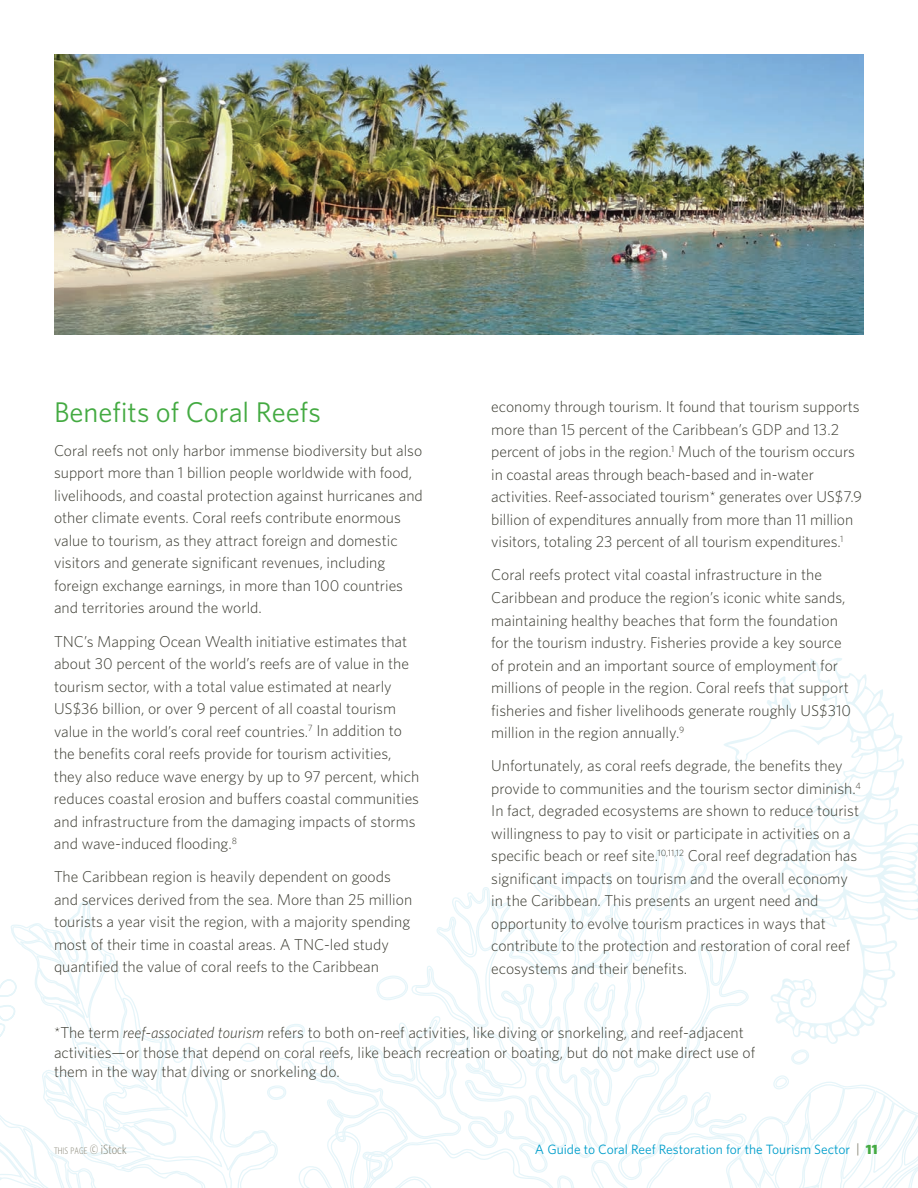
<style>
.page{position:relative;width:918px;height:1188px;background:#fff}
.page>*{position:absolute;margin:0;border:0;box-sizing:border-box;transform-origin:0 0}
.t1{font:28.5px "Whitney";color:#44aa42}
.t2{font:300 15.75px/22.5px "Whitney";color:#3a3a30}
.t3{font:13.5px "Whitney";color:#019ecb}
.t4{font:300 9.45px "Whitney Condensed";letter-spacing:.005em;color:#878575}
.s1{font-style:italic}
.s2{font-size:13.5px}
.s3{color:#878575}
.s4{font-weight:900;color:#44aa42}
</style>
<div class="page">
<svg style="left:401px;top:849px;width:324px;height:339px"></svg>
<svg style="left:466px;top:1120px;width:33px;height:30px"></svg>
<svg style="left:518px;top:1011px;width:118px;height:177px"></svg>
<svg style="left:279px;top:1023px;width:153px;height:165px"></svg>
<svg style="left:376px;top:975px;width:33px;height:26px"></svg>
<svg style="left:725px;top:1049px;width:193px;height:139px"></svg>
<svg style="left:11px;top:901px;width:268px;height:287px"></svg>
<svg style="left:0;top:965px;width:113px;height:223px"></svg>
<svg style="left:719px;top:658px;width:199px;height:388px"></svg>
<svg style="left:780px;top:692px;width:14px;height:21px"></svg>
<img style="left:54px;top:54px;width:810px;height:281px">
<h1 class="t1" style="left:54px;top:394px;width:268px">Benefits of Coral Reefs</h1>
<p class="t2" style="left:54px;top:438px;width:370px">Coral reefs not only harbor immense biodiversity but also support more than 1 billion people worldwide with food, livelihoods, and coastal protection against hurricanes and other climate events. Coral reefs contribute enormous value to tourism, as they attract foreign and domestic visitors and generate significant revenues, including foreign exchange earnings, in more than 100 countries and territories around the world.</p>
<p class="t2" style="left:54px;top:629px;width:367px">TNC’s Mapping Ocean Wealth initiative estimates that about 30 percent of the world’s reefs are of value in the tourism sector, with a total value estimated at nearly US$36 billion, or over 9 percent of all coastal tourism value in the world’s coral reef countries.<sup>7</sup> In addition to the benefits coral reefs provide for tourism activities, they also reduce wave energy by up to 97 percent, which reduces coastal erosion and buffers coastal communities and infrastructure from the damaging impacts of storms and wave-induced flooding.<sup>8</sup></p>
<p class="t2" style="left:54px;top:865px;width:360px">The Caribbean region is heavily dependent on goods and services derived from the sea. More than 25 million tourists a year visit the region, with a majority spending most of their time in coastal areas. A TNC-led study quantified the value of coral reefs to the Caribbean</p>
<p class="t2" style="left:491px;top:395px;width:373px">economy through tourism. It found that tourism supports more than 15 percent of the Caribbean’s GDP and 13.2 percent of jobs in the region.<sup>1</sup> Much of the tourism occurs in coastal areas through beach-based and in-water activities. Reef-associated tourism* generates over US$7.9 billion of expenditures annually from more than 11 million visitors, totaling 23 percent of all tourism expenditures.<sup>1</sup></p>
<p class="t2" style="left:491px;top:563px;width:362px">Coral reefs protect vital coastal infrastructure in the Caribbean and produce the region’s iconic white sands, maintaining healthy beaches that form the foundation for the tourism industry. Fisheries provide a key source of protein and an important source of employment for millions of people in the region. Coral reefs that support fisheries and fisher livelihoods generate roughly US$310 million in the region annually.<sup>9</sup></p>
<p class="t2" style="left:491px;top:754px;width:371px">Unfortunately, as coral reefs degrade, the benefits they provide to communities and the tourism sector diminish.<sup>4<br></sup>In fact, degraded ecosystems are shown to reduce tourist willingness to pay to visit or participate in activities on a specific beach or reef site.<sup>10,11,12</sup> Coral reef degradation has significant impacts on tourism and the overall economy in the Caribbean. This presents an urgent need and opportunity to evolve tourism practices in ways that contribute to the protection and restoration of coral reef ecosystems and their benefits.</p>
<p class="t2" style="left:54px;top:1023px;width:703px;line-height:19.5px">*The term <span class="s1">reef-associated tourism</span> refers to both on-reef activities, like diving or snorkeling, and reef-adjacent activities—or those that depend on coral reefs, like beach recreation or boating, but do not make direct use of them in the way that diving or snorkeling do.</p>
<p class="t4" style="left:54px;top:1145px;width:74px">THIS PAGE <span class="s2">© iStock</span></p>
<p class="t3" style="left:535px;top:1141px;width:344px">A Guide to Coral Reef Restoration for the Tourism Sector <span class="s3">|</span> <span class="s4">11</span></p>
</div>
